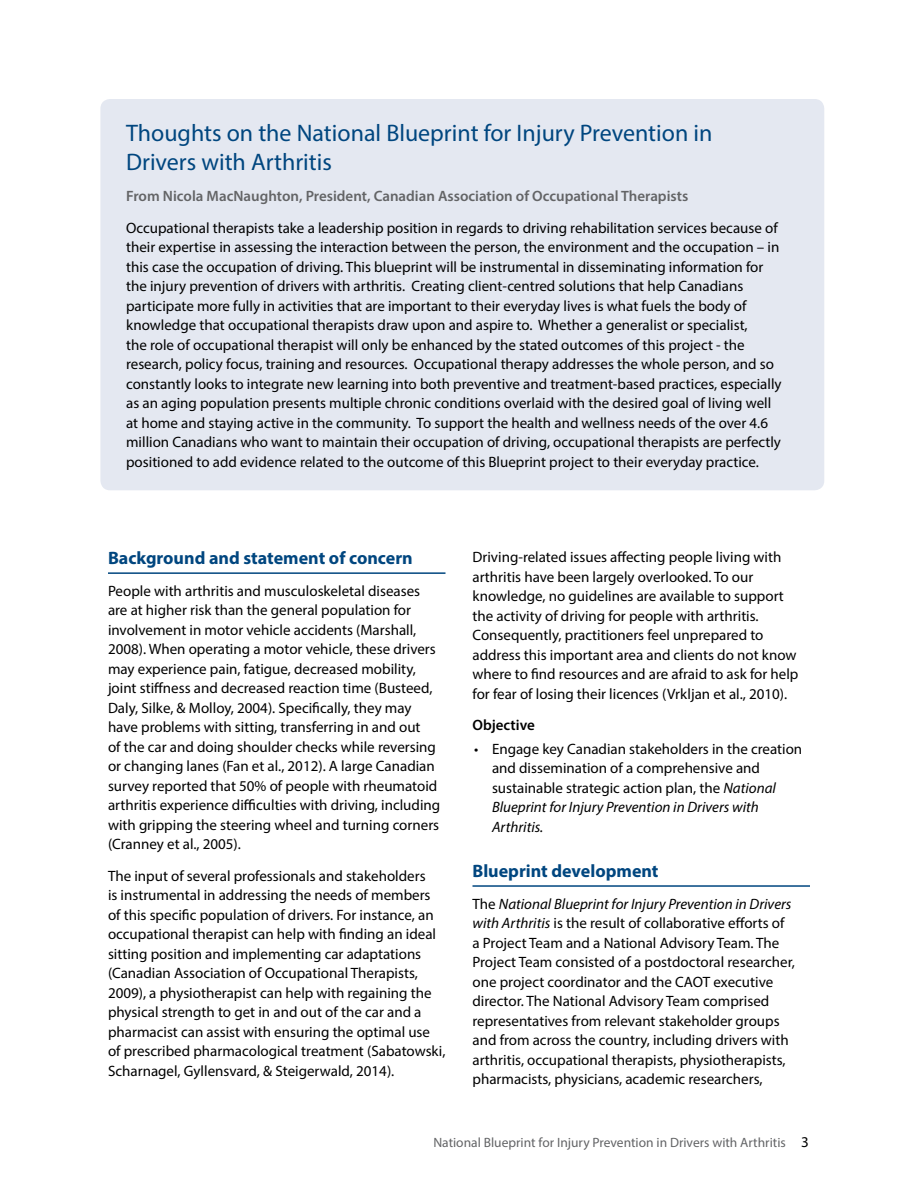
<style>
.page{position:relative;width:918px;height:1188px;background:#fff}
.page>*{position:absolute;margin:0;border:0;box-sizing:border-box;transform-origin:0 0}
.Sub_Header{font:24px/28.8px "Myriad Pro";color:#00467f}
.Header_Style{font:700 18px "Myriad Pro";color:#00467f}
.Body_text{font:15px/19.5px "Myriad Pro";color:#000}
.Sub_Header-2{font:600 15px "Myriad Pro";color:#636466}
.Sub_Header-3{font:600 15px "Myriad Pro";color:#000}
.t1{font:13.5px "Myriad Pro";color:#636466}
.s1{font-style:italic}
</style>
<div class="page">
<div style="left:100px;top:99px;width:724px;height:391px;background:#e4e8f1;border-radius:10px"></div>
<hr style="left:108px;top:572px;width:338px;height:2px;background:#00467f">
<hr style="left:472px;top:885px;width:338px;height:2px;background:#00467f">
<p class="Sub_Header" style="left:126px;top:118px;width:588px">Thoughts on the National Blueprint for Injury Prevention in<br>Drivers with Arthritis</p>
<p class="Sub_Header-2" style="left:126px;top:187px;width:564px">From Nicola MacNaughton, President, Canadian Association of Occupational Therapists</p>
<p class="Body_text" style="left:126px;top:218px;width:657px">Occupational therapists take a leadership position in regards to driving rehabilitation services because of their expertise in assessing the interaction between the person, the environment and the occupation – in this case the occupation of driving. This blueprint will be instrumental in disseminating information for the injury prevention of drivers with arthritis. Creating client-centred solutions that help Canadians participate more fully in activities that are important to their everyday lives is what fuels the body of knowledge that occupational therapists draw upon and aspire to. Whether a generalist or specialist,<br>the role of occupational therapist will only be enhanced by the stated outcomes of this project - the research, policy focus, training and resources. Occupational therapy addresses the whole person, and so constantly looks to integrate new learning into both preventive and treatment-based practices, especially as an aging population presents multiple chronic conditions overlaid with the desired goal of living well at home and staying active in the community. To support the health and wellness needs of the over 4.6 million Canadians who want to maintain their occupation of driving, occupational therapists are perfectly positioned to add evidence related to the outcome of this Blueprint project to their everyday practice.</p>
<p class="Header_Style" style="left:108px;top:546px;width:306px">Background and statement of concern</p>
<p class="Body_text" style="left:108px;top:581px;width:334px">People with arthritis and musculoskeletal diseases are at higher risk than the general population for involvement in motor vehicle accidents (Marshall, 2008). When operating a motor vehicle, these drivers may experience pain, fatigue, decreased mobility, joint stiffness and decreased reaction time (Busteed, Daly, Silke, &amp; Molloy, 2004). Specifically, they may have problems with sitting, transferring in and out<br>of the car and doing shoulder checks while reversing or changing lanes (Fan et al., 2012). A large Canadian survey reported that 50% of people with rheumatoid arthritis experience difficulties with driving, including with gripping the steering wheel and turning corners (Cranney et al., 2005).</p>
<p class="Body_text" style="left:108px;top:866px;width:339px">The input of several professionals and stakeholders<br>is instrumental in addressing the needs of members of this specific population of drivers. For instance, an occupational therapist can help with finding an ideal sitting position and implementing car adaptations (Canadian Association of Occupational Therapists, 2009), a physiotherapist can help with regaining the physical strength to get in and out of the car and a pharmacist can assist with ensuring the optimal use of prescribed pharmacological treatment (Sabatowski, Scharnagel, Gyllensvard, &amp; Steigerwald, 2014).</p>
<p class="Body_text" style="left:472px;top:547px;width:327px">Driving-related issues affecting people living with arthritis have been largely overlooked. To our knowledge, no guidelines are available to support the activity of driving for people with arthritis.<br>Consequently, practitioners feel unprepared to address this important area and clients do not know where to find resources and are afraid to ask for help for fear of losing their licences (Vrkljan et al., 2010).</p>
<p class="Sub_Header-3" style="left:472px;top:715px;width:64px">Objective</p>
<p class="Body_text" style="left:492px;top:739px;width:312px;text-indent:-18px">• Engage key Canadian stakeholders in the creation and dissemination of a comprehensive and sustainable strategic action plan, the <span class="s1">National Blueprint for Injury Prevention in Drivers with Arthritis.</span></p>
<p class="Header_Style" style="left:472px;top:859px;width:188px">Blueprint development</p>
<p class="Body_text" style="left:472px;top:894px;width:324px">The <span class="s1">National Blueprint for Injury Prevention in Drivers with Arthritis</span> is the result of collaborative efforts of a Project Team and a National Advisory Team. The Project Team consisted of a postdoctoral researcher, one project coordinator and the CAOT executive director. The National Advisory Team comprised representatives from relevant stakeholder groups and from across the country, including drivers with arthritis, occupational therapists, physiotherapists, pharmacists, physicians, academic researchers,</p>
<p class="t1" style="left:433px;top:1135px;width:354px">National Blueprint for Injury Prevention in Drivers with Arthritis</p>
<p class="Body_text" style="left:801px;top:1132px;width:9px">3</p>
</div>
